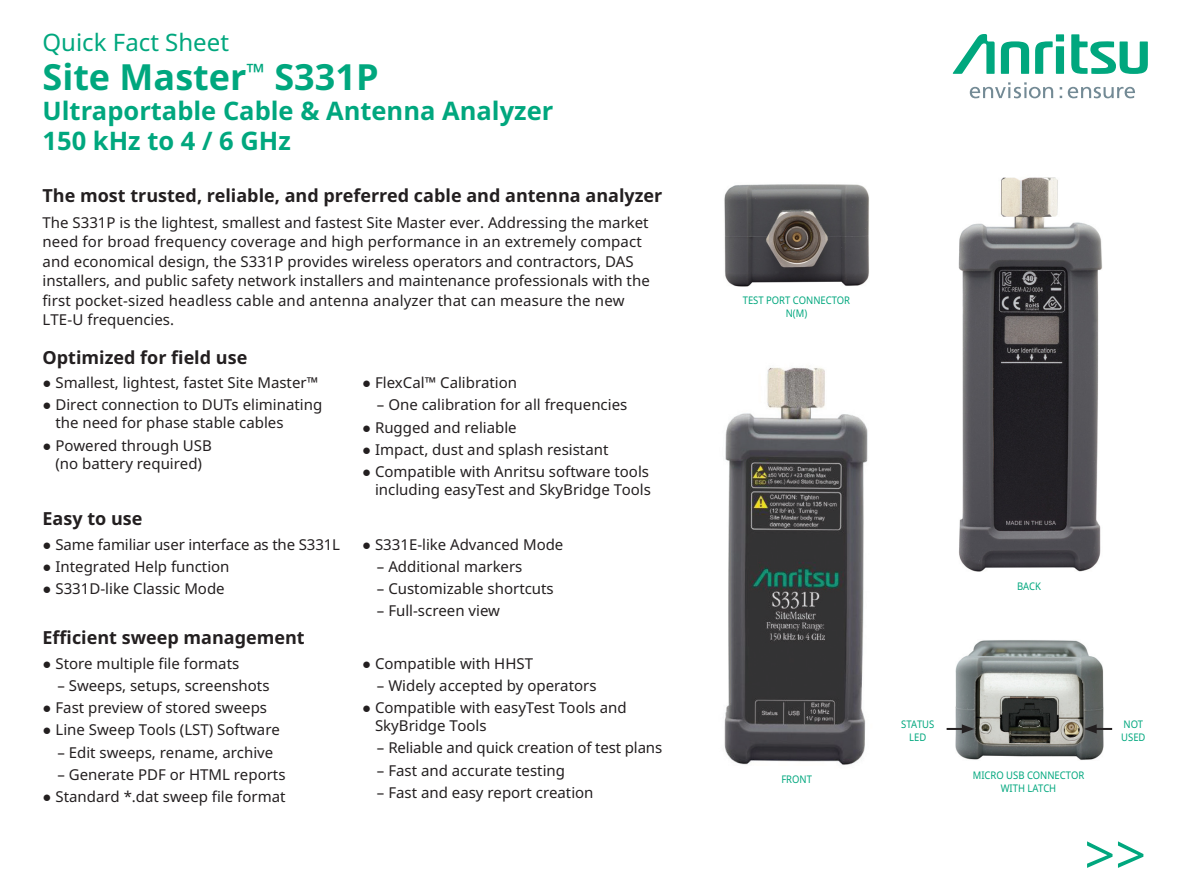
<style>
.page{position:relative;width:1191px;height:893px;background:#fff}
.page>*{position:absolute;margin:0;border:0;box-sizing:border-box;transform-origin:0 0}
.double_Carats{font:54px "Noto Sans";color:#00a77e}
.Part_Number_Head{font:700 36px "Noto Sans";color:#00a77e}
.Part_Number_SubHea{font:700 25.5px/30px "Noto Sans";color:#00a77e}
.Quick_Fact_Sheet{font:24px "Noto Sans";color:#00a77e}
.Head1___12pt{font:700 18px "Noto Sans";color:#231f20}
.Body_Text_10_12_No{font:15px/19.5px "Noto Sans";color:#231f20}
.Call-0uts_all_caps{font:10.5px "Noto Sans";color:#00a77e;scale:.9 1}
</style>
<div class="page">
<svg style="left:952px;top:34px;width:195px;height:40px"></svg>
<svg style="left:969px;top:82px;width:84px;height:16px"></svg>
<svg style="left:1059px;top:87px;width:76px;height:11px"></svg>
<img style="left:724px;top:367px;width:144px;height:398px">
<img style="left:958px;top:177px;width:144px;height:395px">
<img style="left:724px;top:184px;width:145px;height:102px">
<img style="left:955px;top:640px;width:148px;height:120px">
<svg style="left:946px;top:724px;width:28px;height:9px"></svg>
<svg style="left:1084px;top:724px;width:28px;height:9px"></svg>
<p class="Quick_Fact_Sheet" style="left:43px;top:26px;width:188px">Quick Fact Sheet</p>
<p class="Part_Number_Head" style="left:43px;top:52px;width:338px">Site Master<sup>™</sup> S331P</p>
<p class="Part_Number_SubHea" style="left:43px;top:95px;width:512px">Ultraportable Cable &amp; Antenna Analyzer<br>150 kHz to 4 / 6 GHz</p>
<p class="Head1___12pt" style="left:43px;top:183px;width:621px">The most trusted, reliable, and preferred cable and antenna analyzer</p>
<p class="Body_Text_10_12_No" style="left:43px;top:212px;width:609px">The S331P is the lightest, smallest and fastest Site Master ever. Addressing the market need for broad frequency coverage and high performance in an extremely compact and economical design, the S331P provides wireless operators and contractors, DAS installers, and public safety network installers and maintenance professionals with the first pocket-sized headless cable and antenna analyzer that can measure the new LTE-U frequencies.</p>
<p class="Head1___12pt" style="left:43px;top:344px;width:206px">Optimized for field use</p>
<p class="Body_Text_10_12_No" style="left:43px;top:372px;width:277px">● Smallest, lightest, fastet Site Master™</p>
<p class="Body_Text_10_12_No" style="left:55px;top:395px;width:268px;line-height:18px;text-indent:-13px">● Direct connection to DUTs eliminating the need for phase stable cables</p>
<p class="Body_Text_10_12_No" style="left:43px;top:436px;width:171px;line-height:18px;text-align:center">● Powered through USB (no battery required)</p>
<p class="Body_Text_10_12_No" style="left:362px;top:372px;width:157px">● FlexCal™ Calibration</p>
<p class="Body_Text_10_12_No" style="left:377px;top:395px;width:252px">– One calibration for all frequencies</p>
<p class="Body_Text_10_12_No" style="left:362px;top:417px;width:156px">● Rugged and reliable</p>
<p class="Body_Text_10_12_No" style="left:362px;top:439px;width:248px">● Impact, dust and splash resistant</p>
<p class="Body_Text_10_12_No" style="left:362px;top:462px;width:290px;line-height:18px;text-align:right">● Compatible with Anritsu software tools including easyTest and SkyBridge Tools</p>
<p class="Head1___12pt" style="left:43px;top:506px;width:101px">Easy to use</p>
<p class="Body_Text_10_12_No" style="left:43px;top:534px;width:299px">● Same familiar user interface as the S331L</p>
<p class="Body_Text_10_12_No" style="left:43px;top:556px;width:188px">● Integrated Help function</p>
<p class="Body_Text_10_12_No" style="left:43px;top:579px;width:184px">● S331D-like Classic Mode</p>
<p class="Head1___12pt" style="left:43px;top:625px;width:264px">Efficient sweep management</p>
<p class="Body_Text_10_12_No" style="left:43px;top:653px;width:198px">● Store multiple file formats</p>
<p class="Body_Text_10_12_No" style="left:57px;top:675px;width:214px">– Sweeps, setups, screenshots</p>
<p class="Body_Text_10_12_No" style="left:43px;top:698px;width:226px">● Fast preview of stored sweeps</p>
<p class="Body_Text_10_12_No" style="left:43px;top:720px;width:239px">● Line Sweep Tools (LST) Software</p>
<p class="Body_Text_10_12_No" style="left:57px;top:742px;width:217px">– Edit sweeps, rename, archive</p>
<p class="Body_Text_10_12_No" style="left:57px;top:764px;width:230px">– Generate PDF or HTML reports</p>
<p class="Body_Text_10_12_No" style="left:43px;top:787px;width:244px">● Standard *.dat sweep file format</p>
<p class="Body_Text_10_12_No" style="left:362px;top:534px;width:203px">● S331E-like Advanced Mode</p>
<p class="Body_Text_10_12_No" style="left:377px;top:556px;width:147px">– Additional markers</p>
<p class="Body_Text_10_12_No" style="left:377px;top:579px;width:178px">– Customizable shortcuts</p>
<p class="Body_Text_10_12_No" style="left:377px;top:601px;width:125px">– Full-screen view</p>
<p class="Body_Text_10_12_No" style="left:362px;top:653px;width:172px">● Compatible with HHST</p>
<p class="Body_Text_10_12_No" style="left:377px;top:675px;width:221px">– Widely accepted by operators</p>
<p class="Body_Text_10_12_No" style="left:375px;top:698px;width:253px;line-height:18px;text-indent:-13px">● Compatible with easyTest Tools and<br>SkyBridge Tools</p>
<p class="Body_Text_10_12_No" style="left:377px;top:738px;width:287px">– Reliable and quick creation of test plans</p>
<p class="Body_Text_10_12_No" style="left:377px;top:760px;width:190px">– Fast and accurate testing</p>
<p class="Body_Text_10_12_No" style="left:377px;top:782px;width:218px">– Fast and easy report creation</p>
<p class="Call-0uts_all_caps" style="left:743px;top:293px;width:121px">TEST PORT CONNECTOR</p>
<p class="Call-0uts_all_caps" style="left:785px;top:306px;width:25px">N(M)</p>
<p class="Call-0uts_all_caps" style="left:781px;top:772px;width:35px">FRONT</p>
<p class="Call-0uts_all_caps" style="left:1017px;top:578px;width:28px">BACK</p>
<p class="Call-0uts_all_caps" style="left:901px;top:717px;width:38px">STATUS</p>
<p class="Call-0uts_all_caps" style="left:909px;top:730px;width:21px">LED</p>
<p class="Call-0uts_all_caps" style="left:972px;top:768px;width:125px">MICRO USB CONNECTOR</p>
<p class="Call-0uts_all_caps" style="left:1000px;top:781px;width:63px">WITH LATCH</p>
<p class="Call-0uts_all_caps" style="left:1123px;top:717px;width:23px">NOT</p>
<p class="Call-0uts_all_caps" style="left:1121px;top:730px;width:28px">USED</p>
<p class="double_Carats" style="left:1084px;top:818px;width:63px">&gt;&gt;</p>
</div>
